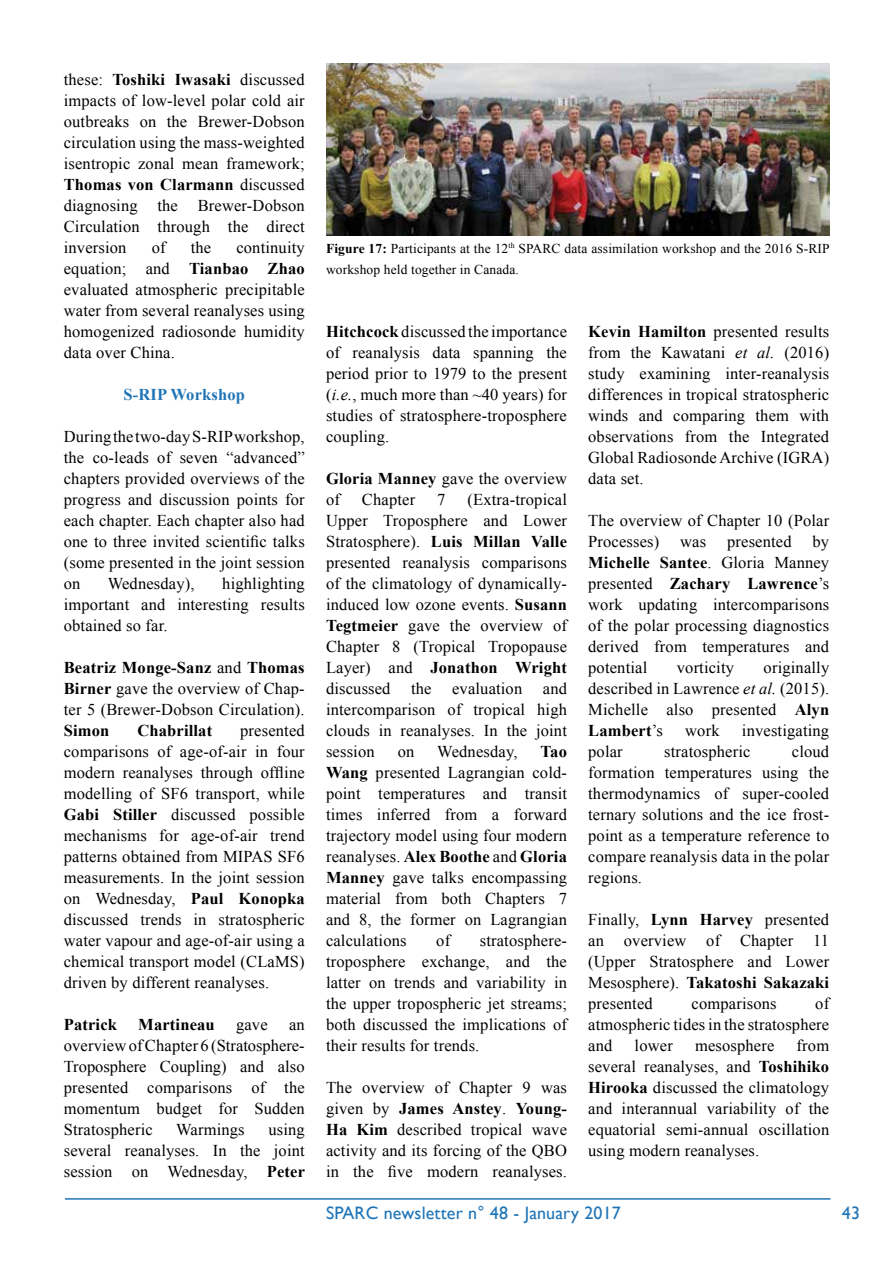
<style>
.page{position:relative;width:893px;height:1263px;background:#fff}
.page>*{position:absolute;margin:0;border:0;box-sizing:border-box;transform-origin:0 0}
.t1{font:18px "Gill Sans";letter-spacing:.01em;color:#2075b7}
.t2{font:16.5px/21px "Times New Roman";letter-spacing:.01em;color:#000;text-align:justify}
.t3{font:700 16.5px "Times New Roman";letter-spacing:.01em;color:#000}
.t4{font:700 16.5px "Times New Roman";letter-spacing:.01em;color:#2075b7}
.t5{font:13.5px/21px "Times New Roman";letter-spacing:.01em;color:#000}
.s1{font-weight:700}
.s2{font-style:italic}
</style>
<div class="page">
<img style="left:326px;top:64px;width:503px;height:172px">
<hr style="left:65px;top:1198px;width:765px;height:1px;background:#2075b7">
<p class="t2" style="left:64px;top:69px;width:242px">these: <span class="s1">Toshiki Iwasaki</span> discussed impacts of low-level polar cold air outbreaks on the Brewer-Dobson circulation using the mass-weighted isentropic zonal mean framework; <span class="s1">Thomas von Clarmann</span> discussed diagnosing the Brewer-Dobson Circulation through the direct inversion</p>
<p class="t2" style="left:64px;top:237px;width:242px;text-indent:173px">continuity equation; and <span class="s1">Tianbao Zhao </span>evaluated atmospheric precipitable water from several reanalyses using homogenized radiosonde humidity data over China.</p>
<p class="t4" style="left:123px;top:383px;width:123px">S-RIP Workshop</p>
<p class="t2" style="left:64px;top:426px;width:243px">During the two-day S-RIP workshop, the co-leads of seven “advanced” chapters provided overviews of the progress and discussion points for each chapter. Each chapter also had one to three invited scientific talks (some presented in the joint session on</p>
<p class="t2" style="left:152px;top:237px;width:15px">of</p>
<p class="t2" style="left:191px;top:237px;width:22px">the</p>
<p class="t2" style="left:64px;top:573px;width:242px;text-indent:158px">highlighting important and interesting results obtained so far.</p>
<p class="t2" style="left:64px;top:657px;width:242px"><span class="s1">Beatriz Monge-Sanz</span> and <span class="s1">Thomas Birner</span> gave the overview of Chap&shy;ter 5 (Brewer-Dobson Circulation).</p>
<p class="t3" style="left:64px;top:719px;width:47px">Simon</p>
<p class="t3" style="left:137px;top:719px;width:76px">Chabrillat</p>
<p class="t2" style="left:108px;top:573px;width:88px">Wednesday),</p>
<p class="t2" style="left:64px;top:720px;width:242px;text-indent:176px">presented comparisons of age-of-air in four modern reanalyses through offline modelling of SF6 transport, while <span class="s1">Gabi Stiller</span> discussed possible mechanisms for age-of-air trend patterns obtained from MIPAS SF6 measurements. In the joint session on Wednesday, <span class="s1">Paul Konopka </span>discussed trends in stratospheric water vapour and age-of-air using a chemical transport model (CLaMS) driven by different reanalyses.</p>
<p class="t3" style="left:64px;top:1013px;width:55px">Patrick</p>
<p class="t3" style="left:138px;top:1013px;width:78px">Martineau</p>
<p class="t2" style="left:236px;top:1014px;width:33px">gave</p>
<p class="t2" style="left:64px;top:1014px;width:242px;text-indent:225px">an overview of Chapter 6 (Stratosphere-Troposphere Coupling) and also presented comparisons of the momentum budget for Sudden Stratospheric</p>
<p class="t2" style="left:64px;top:1119px;width:243px;text-indent:205px">using several reanalyses. In the joint session on Wednesday, <span class="s1">Peter</span></p>
<p class="t2" style="left:176px;top:1119px;width:70px">Warmings</p>
<p class="t5" style="left:326px;top:238px;width:505px"><span class="s1">Figure 17:</span> Participants at the 12<sup>th</sup> SPARC data assimilation workshop and the 2016 S-RIP workshop held together in Canada.</p>
<p class="t2" style="left:326px;top:321px;width:242px"><span class="s1">Hitchcock</span> discussed the importance of reanalysis data spanning the period prior to 1979 to the present (<span class="s2">i.e.</span>, much more than ~40 years) for studies of stratosphere-troposphere coupling.</p>
<p class="t2" style="left:326px;top:468px;width:242px"><span class="s1">Gloria Manney</span> gave the overview of</p>
<p class="t2" style="left:326px;top:489px;width:242px;text-indent:142px">(Extra-tropical Upper Troposphere and Lower Stratosphere). <span class="s1">Luis Millan Valle </span>presented reanalysis comparisons of the climatology of dynamically&shy;induced low ozone events. <span class="s1">Susann Tegtmeier</span> gave the overview of Chapter 8 (Tropical Tropopause Layer) and <span class="s1">Jonathon Wright </span>discussed the evaluation and intercomparison of tropical high clouds in reanalyses. In the joint session</p>
<p class="t2" style="left:362px;top:489px;width:55px">Chapter</p>
<p class="t2" style="left:437px;top:489px;width:10px">7</p>
<p class="t2" style="left:398px;top:741px;width:18px">on</p>
<p class="t2" style="left:437px;top:741px;width:82px">Wednesday,</p>
<p class="t2" style="left:326px;top:741px;width:242px;text-indent:215px"><span class="s1">Tao Wang</span> presented Lagrangian cold&shy;point temperatures and transit times inferred from a forward trajectory model using four modern reanalyses. <span class="s1">Alex Boothe</span> and <span class="s1">Gloria Manney</span> gave talks encompassing material from both Chapters 7 and 8, the former on Lagrangian calculations</p>
<p class="t2" style="left:326px;top:930px;width:243px;text-indent:154px">stratosphere&shy;troposphere exchange, and the latter on trends and variability in the upper tropospheric jet streams; both discussed the implications of their results for trends.</p>
<p class="t2" style="left:326px;top:1077px;width:242px">The overview of Chapter 9 was given by <span class="s1">James Anstey</span>. <span class="s1">Young-Ha Kim</span> described tropical wave activity and its forcing of the QBO in the five modern reanalyses.</p>
<p class="t2" style="left:436px;top:930px;width:15px">of</p>
<p class="t2" style="left:588px;top:321px;width:242px"><span class="s1">Kevin Hamilton</span> presented results from the Kawatani <span class="s2">et al.</span> (2016) study examining inter-reanalysis differences in tropical stratospheric winds and comparing them with observations from the Integrated Global Radiosonde Archive (IGRA) data set.</p>
<p class="t2" style="left:588px;top:510px;width:242px">The overview of Chapter 10 (Polar<br>Processes)</p>
<p class="t2" style="left:588px;top:531px;width:242px;text-indent:224px">by <span class="s1">Michelle Santee</span>. Gloria Manney presented <span class="s1">Zachary Lawrence</span>’s work updating intercomparisons of the polar processing diagnostics derived from temperatures and potential</p>
<p class="t2" style="left:680px;top:531px;width:27px">was</p>
<p class="t2" style="left:727px;top:531px;width:66px">presented</p>
<p class="t2" style="left:588px;top:657px;width:242px;text-indent:175px">originally described in Lawrence <span class="s2">et al.</span> (2015).<br>Michelle also presented <span class="s1">Alyn Lambert</span>’s</p>
<p class="t2" style="left:677px;top:657px;width:59px">vorticity</p>
<p class="t2" style="left:685px;top:720px;width:36px">work</p>
<p class="t2" style="left:742px;top:720px;width:89px">investigating</p>
<p class="t2" style="left:588px;top:741px;width:36px">polar</p>
<p class="t2" style="left:664px;top:741px;width:88px">stratospheric</p>
<p class="t2" style="left:588px;top:741px;width:242px;text-indent:204px">cloud formation temperatures using the thermodynamics of super-cooled ternary solutions and the ice frost&shy;point as a temperature reference to compare reanalysis data in the polar regions.</p>
<p class="t2" style="left:588px;top:909px;width:242px">Finally, <span class="s1">Lynn Harvey</span> presented an overview of Chapter 11 (Upper Stratosphere and Lower Mesosphere). <span class="s1">Takatoshi Sakazaki </span>presented</p>
<p class="t2" style="left:691px;top:993px;width:87px">comparisons</p>
<p class="t2" style="left:588px;top:993px;width:242px;text-indent:227px">of atmospheric tides in the stratosphere and</p>
<p class="t2" style="left:635px;top:1035px;width:40px">lower</p>
<p class="t2" style="left:695px;top:1035px;width:81px">mesosphere</p>
<p class="t2" style="left:588px;top:1035px;width:243px;text-indent:208px">from several reanalyses, and <span class="s1">Toshihiko Hirooka</span> discussed the climatology and interannual variability of the equatorial semi-annual oscillation using modern reanalyses.</p>
<p class="t1" style="left:326px;top:1202px;width:296px">SPARC newsletter n° 48 - January 2017</p>
<p class="t1" style="left:842px;top:1202px;width:20px">43</p>
</div>
